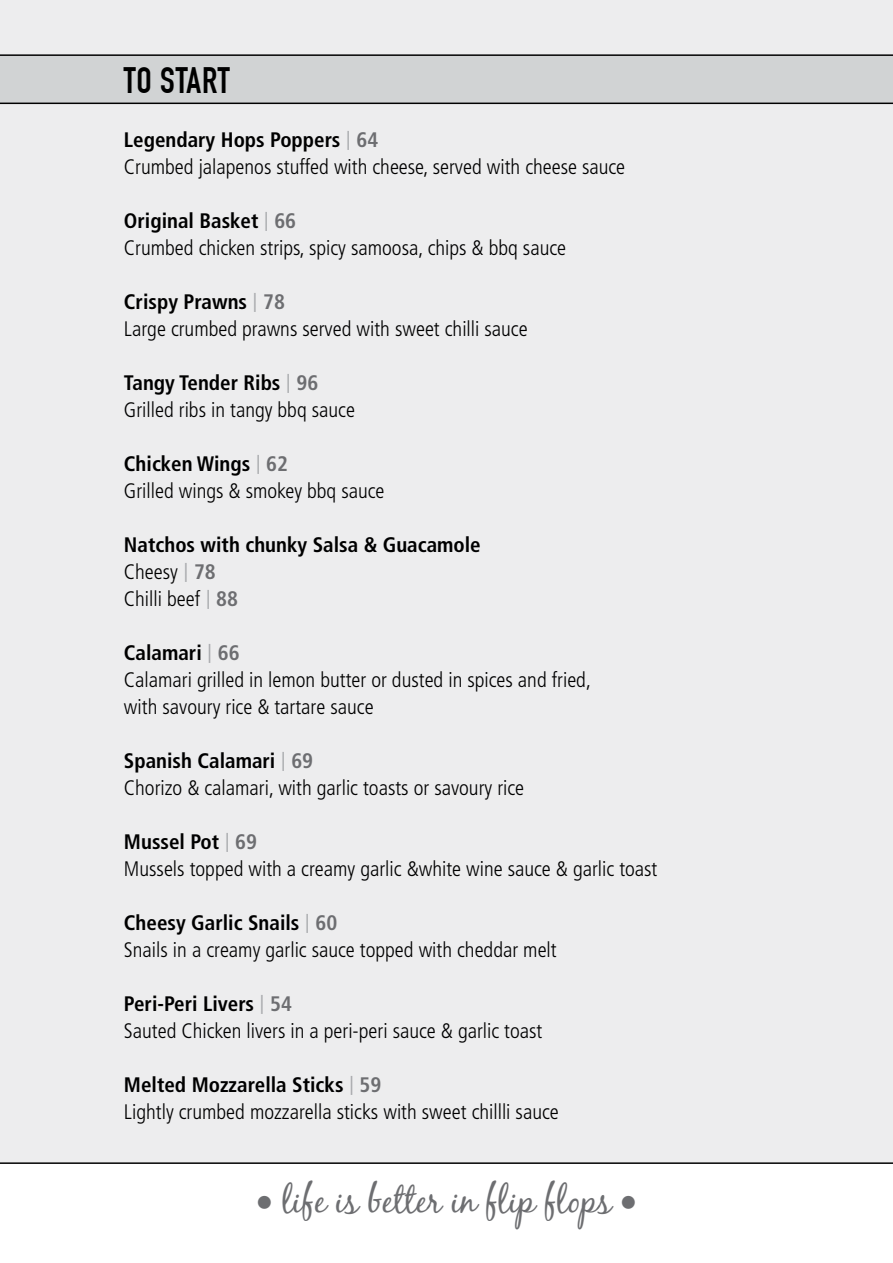
<style>
.page{position:relative;width:893px;height:1263px;background:#fff}
.page>*{position:absolute;margin:0;border:0;box-sizing:border-box;transform-origin:0 0}
.t1{font:36px "Black Jack";color:#6d6e71}
.t2{font:700 36px "DIN Condensed";letter-spacing:.015em;color:#000}
.t3{font:300 condensed 21px/27px "Frutiger";color:#000}
.t4{font:700 condensed 21px/27px "Frutiger";color:#000}
.s1{font-weight:700}
.s2{font-family:"Lucida Bright";font-weight:400;font-stretch:normal;color:#a7a9ac}
.s3{font-weight:700;color:#6d6e71}
.s4{font-weight:300}
.s5{color:#6d6e71}
.s6{font-family:"DIN Condensed";font-weight:700}
</style>
<div class="page">
<div style="left:0;top:0;width:893px;height:1162px;background:#ededee"></div>
<div style="left:0;top:55px;width:893px;height:48px;background:#d1d3d4"></div>
<hr style="left:0;top:54px;width:893px;height:2px;background:#000">
<hr style="left:0;top:103px;width:893px;height:1px;background:#000">
<hr style="left:0;top:1162px;width:893px;height:2px;background:#000">
<h1 class="t2" style="left:124px;top:59px;width:107px">TO START</h1>
<p class="t3" style="left:124px;top:126px;width:503px"><span class="s1">Legendary Hops Poppers</span> <span class="s2">|</span> <span class="s3">64<br></span>Crumbed jalapenos stuffed with cheese, served with cheese sauce</p>
<p class="t3" style="left:124px;top:207px;width:444px"><span class="s1">Original Basket</span> <span class="s2">|</span> <span class="s3">66<br></span>Crumbed chicken strips, spicy samoosa, chips &amp; bbq sauce</p>
<p class="t3" style="left:124px;top:288px;width:405px"><span class="s1">Crispy Prawns</span> <span class="s2">|</span> <span class="s3">78<br></span>Large crumbed prawns served with sweet chilli sauce</p>
<p class="t3" style="left:124px;top:369px;width:232px"><span class="s1">Tangy Tender Ribs</span> <span class="s2">|</span> <span class="s3">96<br></span>Grilled ribs in tangy bbq sauce</p>
<p class="t3" style="left:124px;top:450px;width:262px"><span class="s1">Chicken Wings</span> <span class="s2">|</span> <span class="s3">62<br></span>Grilled wings &amp; smokey bbq sauce</p>
<p class="t4" style="left:124px;top:531px;width:358px">Natchos with chunky Salsa &amp; Guacamole<br><span class="s4">Cheesy</span> <span class="s2">|</span> <span class="s5">78<br></span><span class="s4">Chilli beef</span> <span class="s2">|</span> <span class="s5">88</span></p>
<p class="t3" style="left:124px;top:640px;width:469px"><span class="s1">Calamari</span> <span class="s2">|</span> <span class="s3">66<br></span>Calamari grilled in lemon butter or dusted in spices and fried, with savoury rice &amp; tartare sauce</p>
<p class="t3" style="left:124px;top:748px;width:402px"><span class="s1">Spanish Calamari</span> <span class="s2">|</span> <span class="s3">69<br></span>Chorizo &amp; calamari, with garlic toasts or savoury rice</p>
<p class="t3" style="left:124px;top:829px;width:535px"><span class="s1">Mussel Pot</span> <span class="s2">|</span> <span class="s3">69<br></span>Mussels topped with a creamy garlic &amp;white wine sauce &amp; garlic toast</p>
<p class="t3" style="left:124px;top:910px;width:434px"><span class="s1">Cheesy Garlic Snails</span> <span class="s2">|</span> <span class="s3">60<br></span>Snails in a creamy garlic sauce topped with cheddar melt</p>
<p class="t3" style="left:124px;top:991px;width:420px"><span class="s1">Peri-Peri Livers</span> <span class="s2">|</span> <span class="s3">54<br></span>Sauted Chicken livers in a peri-peri sauce &amp; garlic toast</p>
<p class="t3" style="left:124px;top:1072px;width:436px"><span class="s1">Melted Mozzarella Sticks</span> <span class="s2">|</span> <span class="s3">59<br></span>Lightly crumbed mozzarella sticks with sweet chillli sauce</p>
<h1 class="t1" style="left:255px;top:1178px;width:383px"><span class="s6">•</span> life is better in flip flops <span class="s6">•</span></h1>
</div>
